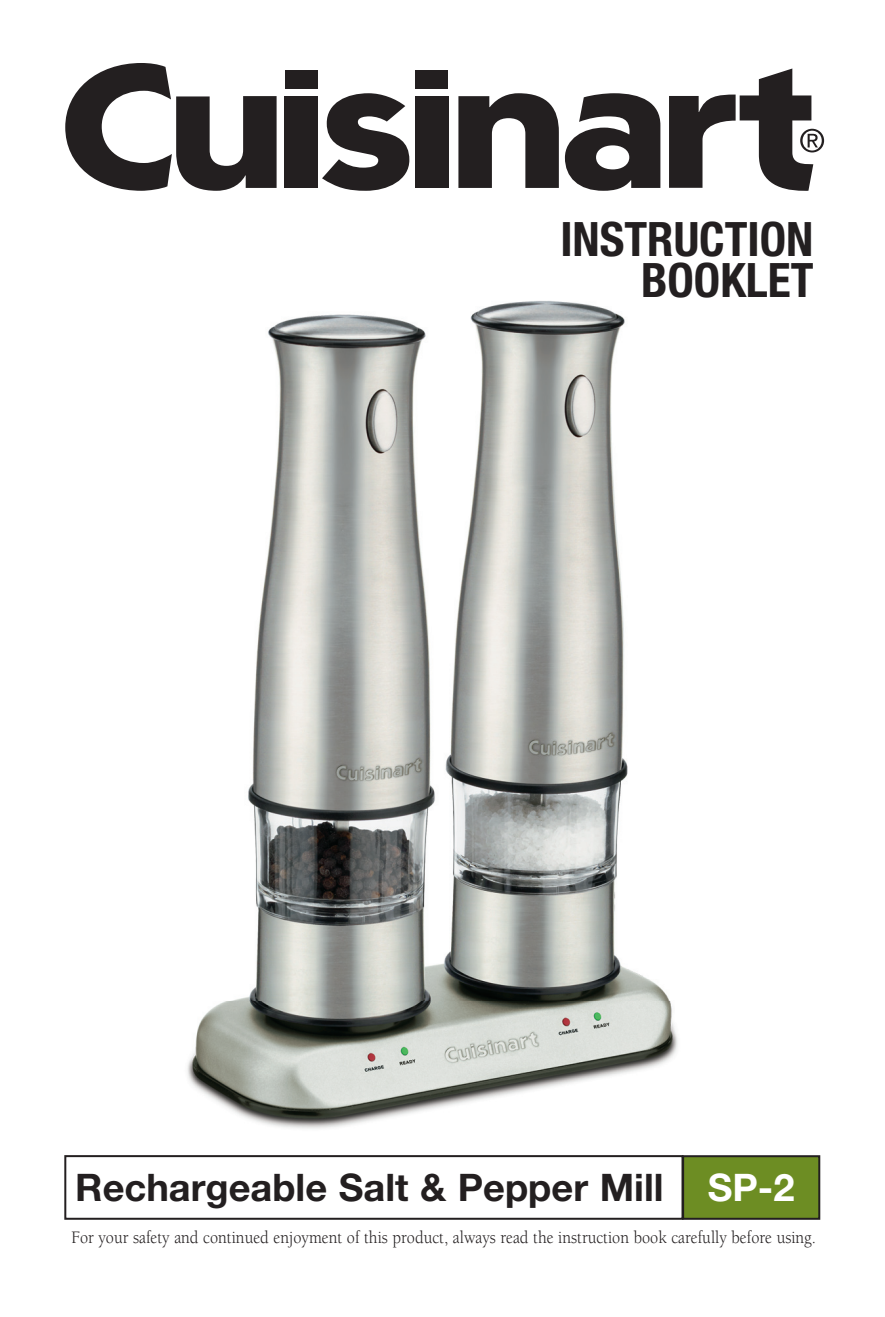
<style>
.page{position:relative;width:885px;height:1317px;background:#fff}
.page>*{position:absolute;margin:0;border:0;box-sizing:border-box;transform-origin:0 0}
.t1{font:700 condensed 47.4px/41.2px "Helvetica Neue LT Std";color:#231f20;text-align:right}
.t2{font:700 38px "Helvetica Neue LT Std";color:#231f20}
.t3{font:18px "Berkeley Std";color:#231f20;scale:.9 1}
.s1{color:#fff}
</style>
<div class="page">
<img style="left:187px;top:301px;width:491px;height:828px">
<svg style="left:65px;top:63px;width:211px;height:128px"></svg>
<div style="left:285px;top:96px;width:33px;height:92px;background:#231f20"></div>
<svg style="left:322px;top:93px;width:87px;height:98px"></svg>
<div style="left:415px;top:96px;width:34px;height:92px;background:#231f20"></div>
<svg style="left:458px;top:93px;width:101px;height:95px"></svg>
<svg style="left:565px;top:93px;width:95px;height:98px"></svg>
<div style="left:285px;top:70px;width:33px;height:19px;background:#231f20"></div>
<div style="left:415px;top:70px;width:32px;height:19px;background:#231f20"></div>
<svg style="left:669px;top:68px;width:155px;height:123px"></svg>
<div style="left:64px;top:1155px;width:619px;height:64px;border:2px solid #231f20"></div>
<div style="left:683px;top:1156px;width:136px;height:62px;background:#6d8d23"></div>
<div style="left:682px;top:1155px;width:138px;height:64px;border:2px solid #231f20"></div>
<h1 class="t1" style="left:560px;top:218px;width:255px">INSTRUCTION<br>BOOKLET</h1>
<h2 class="t2" style="left:75px;top:1164px;width:720px">Rechargeable Salt &amp; Pepper Mill <span class="s1">SP-2</span></h2>
<p class="t3" style="left:71px;top:1227px;width:829px">For your safety and continued enjoyment of this product, always read the instruction book carefully before using.</p>
</div>
